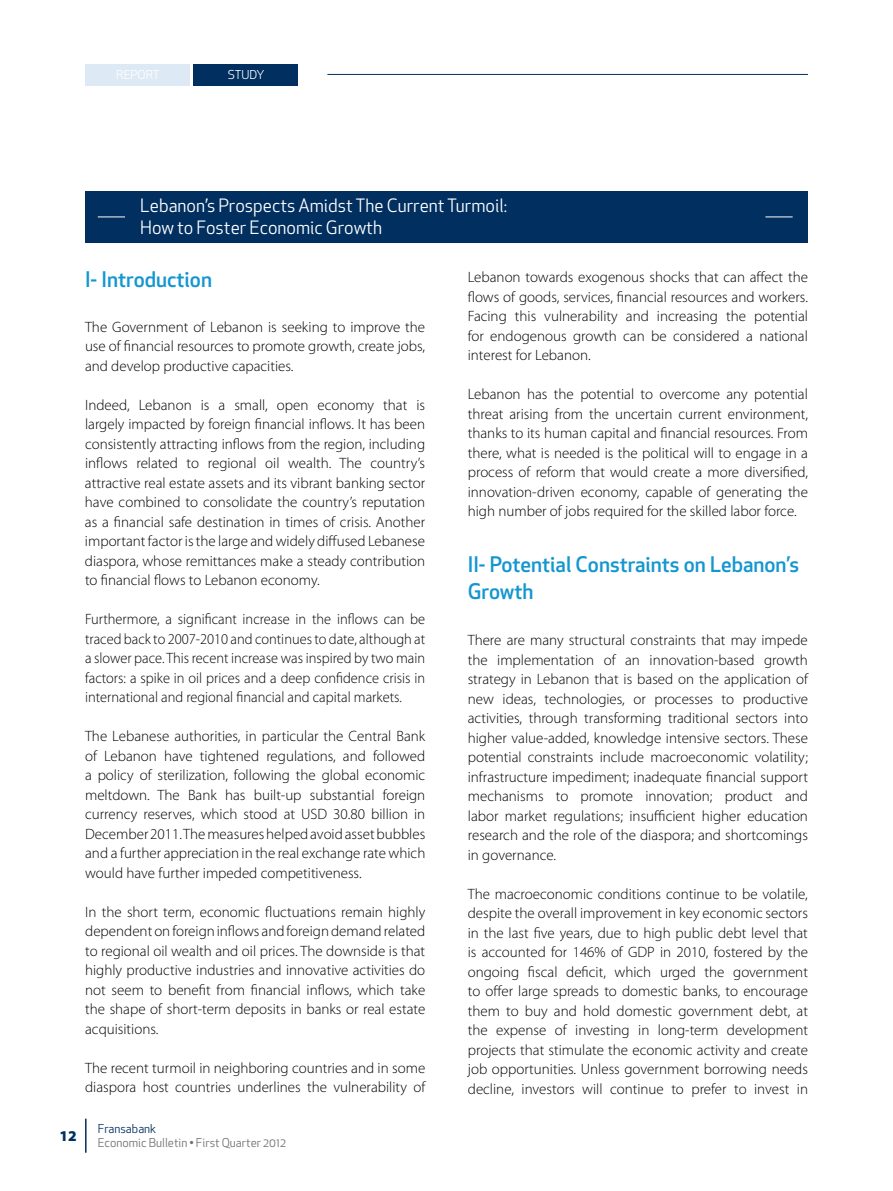
<style>
.page{position:relative;width:893px;height:1191px;background:#fff}
.page>*{position:absolute;margin:0;border:0;box-sizing:border-box;transform-origin:0 0}
.t1{font:500 21px/27px "Apex New";color:#1496cf}
.t2{font:18px/21.6px "Apex New";color:#fff}
.t3{font:300 15px/19.5px "Myriad Pro";color:#000}
.t4{font:300 15px/19.5px "Myriad Pro";color:#000;text-align:justify;scale:.96 1}
.t5{font:900 15px "Myriad Pro";color:#002f60}
.t6{font:12px "Apex New";color:#707173}
.t7{font:12px "Apex New";color:#fff}
.t8{font:12px "Apex New";color:#002f60}
</style>
<div class="page">
<div style="left:85px;top:64px;width:105px;height:22px;background:#dee9f6"></div>
<div style="left:193px;top:64px;width:105px;height:22px;background:#002f60"></div>
<hr style="left:327px;top:74px;width:481px;height:1px;background:#002f60">
<hr style="left:85px;top:1118px;width:2px;height:34px;background:#002f60">
<div style="left:85px;top:191px;width:723px;height:51px;background:#002f60"></div>
<svg style="left:98px;top:216px;width:27px;height:1px"></svg>
<svg style="left:765px;top:216px;width:28px;height:1px"></svg>
<p class="t7" style="left:116px;top:67px;width:45px">REPORT</p>
<p class="t7" style="left:228px;top:67px;width:38px">STUDY</p>
<p class="t2" style="left:140px;top:195px;width:368px">Lebanons’ Prospects AmidstThe CurrentTurmoil:<br>How to Foster Economic Growth</p>
<h1 class="t1" style="left:85px;top:266px;width:128px">-I Introduction</h1>
<p class="t3" style="left:85px;top:317px;width:342px;text-align:justify">The Government of Lebanon is seeking to improve the use of financial resources to promote growth, create jobs, and develop productive capacities.</p>
<p class="t3" style="left:416px;top:395px;width:10px">is</p>
<p class="t3" style="left:85px;top:395px;width:46px">Indeed,</p>
<p class="t3" style="left:85px;top:414px;width:342px">largely impacted by foreign financial inflows. It has been</p>
<p class="t3" style="left:85px;top:434px;width:342px">consistently attracting inflows from the region, including</p>
<p class="t3" style="left:370px;top:453px;width:56px">country s’</p>
<p class="t3" style="left:139px;top:395px;width:54px">Lebanon</p>
<p class="t3" style="left:234px;top:395px;width:35px">small,</p>
<p class="t3" style="left:383px;top:395px;width:26px">that</p>
<p class="t3" style="left:201px;top:395px;width:10px">is</p>
<p class="t3" style="left:219px;top:395px;width:8px">a</p>
<p class="t3" style="left:277px;top:395px;width:33px">open</p>
<p class="t3" style="left:318px;top:395px;width:58px">economy</p>
<p class="t3" style="left:85px;top:453px;width:342px">inflows<br>attractive real estate assets and its vibrant banking sector have combined to consolidate the country s’ reputation as a financial safe destination in times of crisis. Another important factor is the large and widely diffused Lebanese diaspora, whose remittances make a steady contribution to financial flows to Lebanon economy.</p>
<p class="t4" style="left:85px;top:609px;width:356px">Furthermore a, significant increase in the inflows can be traced back to 2007-2010 and continues to date, although at a slower pace.This recent increase was inspired by two main factors a: spike in oil prices and a deep confidence crisis in international and regional financial and capital markets.</p>
<p class="t3" style="left:85px;top:726px;width:342px;text-align:right">The Lebanese authorities, in particular the Central Bank followed</p>
<p class="t3" style="left:136px;top:453px;width:43px">related</p>
<p class="t3" style="left:208px;top:453px;width:50px">regional</p>
<p class="t3" style="left:265px;top:453px;width:16px">oil</p>
<p class="t3" style="left:288px;top:453px;width:45px">wealth.</p>
<p class="t3" style="left:340px;top:453px;width:24px">The</p>
<p class="t3" style="left:187px;top:453px;width:14px">to</p>
<p class="t3" style="left:85px;top:746px;width:13px">of</p>
<p class="t3" style="left:85px;top:765px;width:342px">a policy of sterilization, following the global economic</p>
<p class="t3" style="left:383px;top:785px;width:44px">foreign</p>
<p class="t3" style="left:104px;top:746px;width:54px">Lebanon</p>
<p class="t3" style="left:164px;top:746px;width:30px">have</p>
<p class="t3" style="left:200px;top:746px;width:61px">tightened</p>
<p class="t3" style="left:266px;top:746px;width:71px">regulations,</p>
<p class="t3" style="left:343px;top:746px;width:25px">and</p>
<p class="t3" style="left:85px;top:785px;width:342px">meltdown.<br>currency reserves, which stood at USD 30.80 billion in December2011.Themeasureshelpedavoidassetbubbles and a further appreciation in the real exchange rate which would have further impeded competitiveness.</p>
<p class="t3" style="left:85px;top:902px;width:342px;text-align:justify">In the short term, economic fluctuations remain highly dependenton foreign inflows andforeigndemandrelated to regional oil wealth and oil prices. The downside is that highly productive industries and innovative activities do not seem to benefit from financial inflows, which take the shape of short-term deposits in banks or real estate acquisitions.</p>
<p class="t3" style="left:85px;top:1058px;width:342px">The recent turmoil in neighboring countries and in some diaspora host countries underlines the vulnerability of</p>
<p class="t3" style="left:158px;top:785px;width:24px">The</p>
<p class="t3" style="left:188px;top:785px;width:30px">Bank</p>
<p class="t3" style="left:225px;top:785px;width:22px">has</p>
<p class="t3" style="left:254px;top:785px;width:49px">built-up</p>
<p class="t3" style="left:310px;top:785px;width:66px">substantial</p>
<p class="t5" style="left:60px;top:1125px;width:19px">12</p>
<p class="t8" style="left:98px;top:1120px;width:60px">Fransabank</p>
<p class="t6" style="left:98px;top:1135px;width:190px">Economic Bulletin • First Quarter 2012</p>
<p class="t3" style="left:468px;top:267px;width:342px;text-align:right">Lebanon towards exogenous shocks that can affect the flows of goods, services, financial resources and workers. potential</p>
<p class="t3" style="left:515px;top:306px;width:23px">this</p>
<p class="t3" style="left:544px;top:306px;width:75px">vulnerability</p>
<p class="t3" style="left:626px;top:306px;width:25px">and</p>
<p class="t3" style="left:726px;top:306px;width:21px">the</p>
<p class="t3" style="left:468px;top:306px;width:342px">Facing<br>for endogenous growth can be considered a national interest for Lebanon.</p>
<p class="t3" style="left:468px;top:384px;width:342px;text-align:justify">Lebanon has the potential to overcome any potential threat arising from the uncertain current environment, thanks to its human capital and financial resources. From there, what is needed is the political will to engage in a process of reform that would create a more diversified, innovation-driven economy, capable of generating the high number of jobs required for the skilled labor force.</p>
<h1 class="t1" style="left:468px;top:551px;width:333px">-I I Potential Constraints on Lebanons’<br>Growth</h1>
<p class="t3" style="left:468px;top:630px;width:342px;text-align:right">There are many structural constraints that may impede growth</p>
<p class="t3" style="left:657px;top:306px;width:63px">increasing</p>
<p class="t3" style="left:604px;top:650px;width:13px">of</p>
<p class="t3" style="left:468px;top:650px;width:21px">the</p>
<p class="t3" style="left:468px;top:669px;width:342px">strategy in Lebanon that is based on the application of</p>
<p class="t3" style="left:743px;top:689px;width:67px">productive</p>
<p class="t3" style="left:497px;top:650px;width:98px">implementation</p>
<p class="t3" style="left:649px;top:650px;width:107px">innovation-based</p>
<p class="t3" style="left:625px;top:650px;width:16px">an</p>
<p class="t3" style="left:503px;top:689px;width:35px">ideas,</p>
<p class="t3" style="left:545px;top:689px;width:82px">technologies,</p>
<p class="t3" style="left:722px;top:689px;width:14px">to</p>
<p class="t3" style="left:468px;top:689px;width:28px">new</p>
<p class="t3" style="left:468px;top:708px;width:342px">activities, through transforming traditional sectors into</p>
<p class="t3" style="left:468px;top:728px;width:342px">higher value-added, knowledge intensive sectors. These</p>
<p class="t3" style="left:468px;top:747px;width:342px">potential constraints include macroeconomic volatility;</p>
<p class="t3" style="left:468px;top:767px;width:342px">infrastructure impediment; inadequate financial support</p>
<p class="t3" style="left:785px;top:786px;width:25px">and</p>
<p class="t3" style="left:633px;top:689px;width:14px">or</p>
<p class="t3" style="left:654px;top:689px;width:60px">processes</p>
<p class="t3" style="left:468px;top:786px;width:342px">mechanisms<br>labor market regulations; insufficient higher education research and the role of the diaspora; and shortcomings in governance.</p>
<p class="t3" style="left:468px;top:884px;width:342px;text-align:right">The macroeconomic conditions continue to be volatile, despite the overall improvement in key economic sectors in the last five years, due to high public debt level that is accounted for 146% of GDP in 2010, fostered by the government</p>
<p class="t3" style="left:725px;top:786px;width:50px">product</p>
<p class="t3" style="left:645px;top:786px;width:69px">innovation;</p>
<p class="t3" style="left:556px;top:786px;width:14px">to</p>
<p class="t3" style="left:581px;top:786px;width:54px">promote</p>
<p class="t3" style="left:528px;top:962px;width:31px">fiscal</p>
<p class="t3" style="left:566px;top:962px;width:41px">deficit,</p>
<p class="t3" style="left:615px;top:962px;width:38px">which</p>
<p class="t3" style="left:660px;top:962px;width:37px">urged</p>
<p class="t3" style="left:704px;top:962px;width:21px">the</p>
<p class="t3" style="left:468px;top:962px;width:53px">ongoing</p>
<p class="t3" style="left:468px;top:981px;width:342px">to offer large spreads to domestic banks, to encourage</p>
<p class="t3" style="left:468px;top:1001px;width:342px">them to buy and hold domestic government debt, at</p>
<p class="t3" style="left:727px;top:1020px;width:83px">development</p>
<p class="t3" style="left:555px;top:1020px;width:13px">of</p>
<p class="t3" style="left:468px;top:1020px;width:21px">the</p>
<p class="t3" style="left:468px;top:1040px;width:342px">projects that stimulate the economic activity and create</p>
<p class="t3" style="left:468px;top:1059px;width:342px">job opportunities. Unless government borrowing needs</p>
<p class="t3" style="left:797px;top:1079px;width:13px">in</p>
<p class="t3" style="left:658px;top:1020px;width:62px">long-term</p>
<p class="t3" style="left:575px;top:1020px;width:56px">investing</p>
<p class="t3" style="left:638px;top:1020px;width:13px">in</p>
<p class="t3" style="left:496px;top:1020px;width:52px">expense</p>
<p class="t3" style="left:691px;top:1079px;width:37px">prefer</p>
<p class="t3" style="left:468px;top:1079px;width:48px">decline,</p>
<p class="t3" style="left:582px;top:1079px;width:22px">will</p>
<p class="t3" style="left:522px;top:1079px;width:55px">investors</p>
<p class="t3" style="left:610px;top:1079px;width:55px">continue</p>
<p class="t3" style="left:754px;top:1079px;width:37px">invest</p>
<p class="t3" style="left:671px;top:1079px;width:14px">to</p>
<p class="t3" style="left:734px;top:1079px;width:14px">to</p>
</div>
